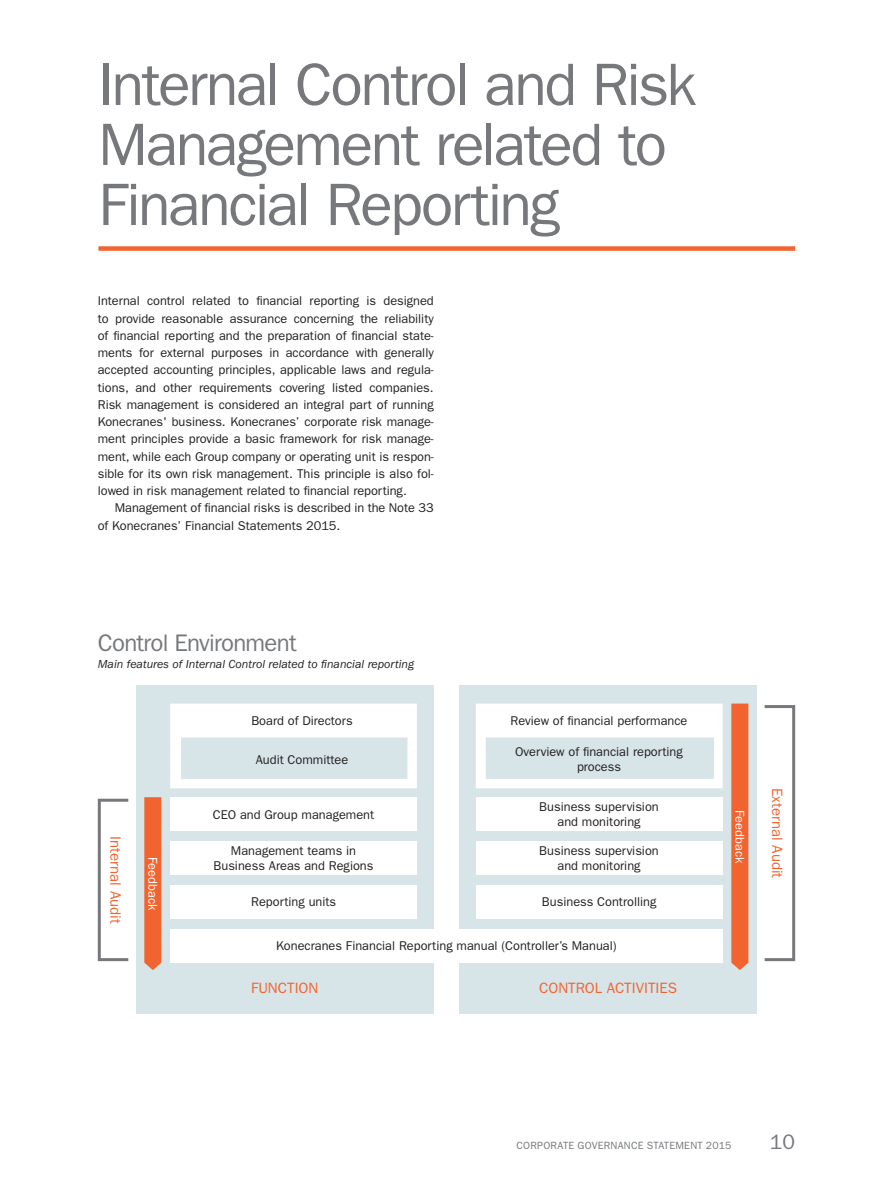
<style>
.page{position:relative;width:893px;height:1191px;background:#fff}
.page>*{position:absolute;margin:0;border:0;box-sizing:border-box;transform-origin:0 0}
.t1{font:60px/60px "ITC Franklin Gothic Std";letter-spacing:-.04em;color:#76787b}
.t2{font:24px "ITC Franklin Gothic Std";letter-spacing:-.03em;color:#76787b}
.t3{font:21px "ITC Franklin Gothic Std";color:#76787b}
.figure_h2{font:15px "ITC Franklin Gothic Std";color:#f2642f}
.P_1_base{font:12.75px/17.2px "ITC Franklin Gothic Std";letter-spacing:-.005em;color:#231f20;text-align:justify}
.figure_base_center{font:12.75px/15.8px "ITC Franklin Gothic Std";color:#231f20;text-align:center}
.P_1_base_indent{font:12.75px/17.2px "ITC Franklin Gothic Std";letter-spacing:-.005em;color:#231f20}
.figure_base_center-2{font:12.75px "ITC Franklin Gothic Std";color:#fff}
.p_image{font:italic 12px "ITC Franklin Gothic Std";color:#231f20}
.t4{font:10.5px "ITC Franklin Gothic Std";letter-spacing:.02em;color:#76787b}
</style>
<div class="page">
<div style="left:98px;top:246px;width:697px;height:5px;background:#f2642f"></div>
<div style="left:136px;top:685px;width:298px;height:328px;background:#d7e4e8"></div>
<div style="left:459px;top:685px;width:298px;height:328px;background:#d7e4e8"></div>
<div style="left:170px;top:928px;width:553px;height:34px;background:#fff"></div>
<div style="left:763px;top:705px;width:32px;height:256px;border:3px solid #76787b"></div>
<div style="left:98px;top:798px;width:32px;height:163px;border:3px solid #76787b"></div>
<svg style="left:476px;top:703px;width:247px;height:85px"></svg>
<svg style="left:170px;top:703px;width:247px;height:85px"></svg>
<div style="left:170px;top:797px;width:247px;height:34px;background:#fff"></div>
<div style="left:476px;top:797px;width:246px;height:34px;background:#fff"></div>
<div style="left:170px;top:841px;width:247px;height:34px;background:#fff"></div>
<div style="left:476px;top:841px;width:246px;height:34px;background:#fff"></div>
<div style="left:170px;top:885px;width:247px;height:33px;background:#fff"></div>
<div style="left:476px;top:885px;width:247px;height:33px;background:#fff"></div>
<svg style="left:731px;top:703px;width:17px;height:267px;background:#f16835"></svg>
<svg style="left:144px;top:797px;width:17px;height:173px;background:#f06936"></svg>
<p class="t1" style="left:98px;top:55px;width:599px">Internal Control and Risk<br>Management related to<br>Financial Reporting</p>
<p class="P_1_base" style="left:98px;top:292px;width:337px">Internal control related to financial reporting is designed to provide reasonable assurance concerning the reliability of financial reporting and the preparation of financial state&shy;ments for external purposes in accordance with generally accepted accounting principles, applicable laws and regula&shy;tions, and other requirements covering listed companies.<br>Risk management is considered an integral part of running Konecranes' business. Konecranes’ corporate risk manage&shy;ment principles provide a basic framework for risk manage&shy;ment, while each Group company or operating unit is respon&shy;sible for its own risk management. This principle is also fol&shy;lowed in risk management related to financial reporting.</p>
<p class="P_1_base_indent" style="left:98px;top:499px;width:337px;text-indent:17px">Management of financial risks is described in the Note 33 of Konecranes’ Financial Statements 2015.</p>
<p class="t2" style="left:98px;top:628px;width:200px">Control Environment</p>
<p class="p_image" style="left:98px;top:657px;width:318px">Main features of Internal Control related to financial reporting</p>
<p class="figure_h2" style="left:124px;top:836px;width:89px;rotate:90deg">Internal Audit</p>
<p class="figure_base_center-2" style="left:160px;top:857px;width:54px;rotate:90deg">Feedback</p>
<p class="figure_base_center" style="left:251px;top:713px;width:103px">Board of Directors</p>
<p class="figure_base_center" style="left:511px;top:713px;width:178px">Review of financial performance</p>
<p class="figure_base_center" style="left:256px;top:751px;width:94px">Audit Committee</p>
<p class="figure_base_center" style="left:515px;top:743px;width:169px">Overview of financial reporting process</p>
<p class="figure_base_center" style="left:213px;top:806px;width:163px">CEO and Group management</p>
<p class="figure_base_center" style="left:539px;top:798px;width:121px">Business supervision</p>
<p class="figure_base_center" style="left:557px;top:814px;width:85px">and monitoring</p>
<p class="figure_base_center" style="left:231px;top:842px;width:127px">Management teams in</p>
<p class="figure_base_center" style="left:214px;top:858px;width:161px">Business Areas and Regions</p>
<p class="figure_base_center" style="left:539px;top:842px;width:121px">Business supervision</p>
<p class="figure_base_center" style="left:557px;top:858px;width:85px">and monitoring</p>
<p class="figure_base_center" style="left:251px;top:894px;width:87px">Reporting units</p>
<p class="figure_base_center" style="left:542px;top:894px;width:116px">Business Controlling</p>
<p class="figure_base_center" style="left:276px;top:938px;width:342px">Konecranes Financial Reporting manual (Controller’s Manual)</p>
<p class="figure_h2" style="left:251px;top:979px;width:69px">FUNCTION</p>
<p class="figure_h2" style="left:539px;top:979px;width:139px">CONTROL ACTIVITIES</p>
<p class="figure_base_center-2" style="left:747px;top:810px;width:54px;rotate:90deg">Feedback</p>
<p class="figure_h2" style="left:786px;top:788px;width:92px;rotate:90deg">External Audit</p>
<p class="t4" style="left:517px;top:1139px;width:216px">CORPORATE GOVERNANCE STATEMENT 2015</p>
<h3 class="t3" style="left:770px;top:1129px;width:27px">10</h3>
</div>
